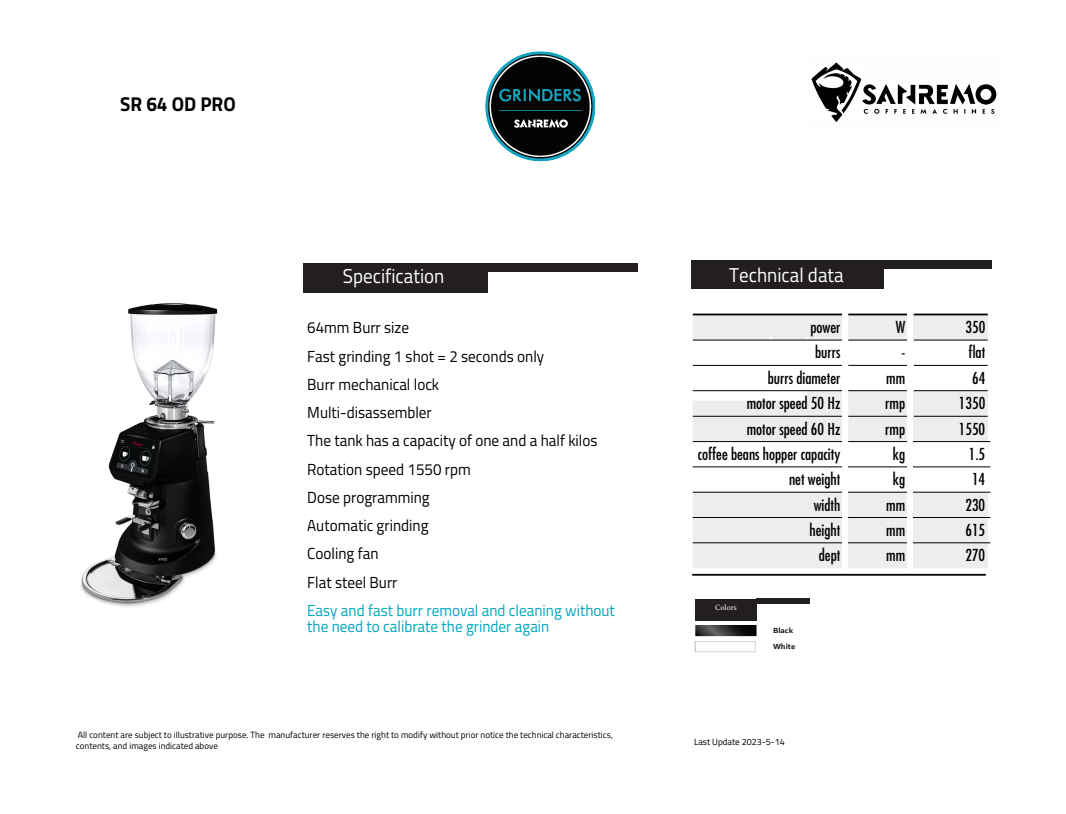
<style>
.page{position:relative;width:1066px;height:814px;background:#fff}
.page>*{position:absolute;margin:0;border:0;box-sizing:border-box;transform-origin:0 0}
.t1{font:20px "Cairo";color:#fff;scale:.95 1}
.t2{font:700 20px "Cairo";color:#000;scale:.95 1}
.t3{font:condensed 16.1px "Futura Std";color:#000}
.t4{font:16px/28.2px "Cairo";color:#000;scale:.95 1}
.t5{font:16px/16px "Cairo";color:#00a5c0;scale:.95 1}
.t6{font:9px/10.8px "Cairo";color:#000}
.t7{font:9px "Cairo";color:#000}
.t8{font:700 8px/15.8px "Dubai";color:#231f20;scale:1.08 1}
.t9{font:8px "Minion Pro";color:#fff}
</style>
<div class="page">
<img style="left:80px;top:303px;width:138px;height:304px">
<img style="left:485px;top:51px;width:111px;height:111px">
<div style="left:696px;top:598px;width:61px;height:22px;background:#231f20"></div>
<div style="left:756px;top:598px;width:54px;height:5px;background:#231f20"></div>
<img style="left:695px;top:625px;width:62px;height:12px">
<img style="left:694px;top:641px;width:62px;height:12px">
<div style="left:691px;top:260px;width:192px;height:29px;background:#231f20"></div>
<div style="left:797px;top:260px;width:194px;height:8px;background:#231f20"></div>
<div style="left:303px;top:263px;width:185px;height:29px;background:#231f20"></div>
<div style="left:359px;top:263px;width:279px;height:8px;background:#231f20"></div>
<img style="left:811px;top:62px;width:186px;height:60px">
<hr style="left:692px;top:574px;width:294px;height:1px;background:#000">
<svg style="left:693px;top:314px;width:295px;height:254px;fill:#ededed"></svg>
<svg style="left:692px;top:361px;width:296px;height:40px"></svg>
<hr style="left:769px;top:337px;width:3px;height:21px;background:#fff">
<hr style="left:806px;top:337px;width:3px;height:21px;background:#fff">
<div style="left:843px;top:314px;width:5px;height:26px;background:#fff"></div>
<div style="left:843px;top:340px;width:5px;height:25px;background:#fff"></div>
<div style="left:843px;top:365px;width:5px;height:25px;background:#fff"></div>
<div style="left:843px;top:390px;width:5px;height:26px;background:#fff"></div>
<div style="left:843px;top:416px;width:5px;height:25px;background:#fff"></div>
<div style="left:843px;top:441px;width:5px;height:25px;background:#fff"></div>
<div style="left:843px;top:467px;width:5px;height:25px;background:#fff"></div>
<div style="left:843px;top:492px;width:5px;height:25px;background:#fff"></div>
<div style="left:843px;top:517px;width:5px;height:25px;background:#fff"></div>
<div style="left:843px;top:543px;width:5px;height:25px;background:#fff"></div>
<hr style="left:693px;top:313px;width:150px;height:2px;background:#000">
<hr style="left:848px;top:313px;width:60px;height:2px;background:#000">
<hr style="left:914px;top:313px;width:74px;height:2px;background:#000">
<hr style="left:693px;top:340px;width:150px;height:1px;background:#000">
<hr style="left:848px;top:340px;width:60px;height:1px;background:#000">
<hr style="left:914px;top:340px;width:74px;height:1px;background:#000">
<hr style="left:693px;top:365px;width:150px;height:1px;background:#000">
<hr style="left:848px;top:365px;width:60px;height:1px;background:#000">
<hr style="left:914px;top:365px;width:74px;height:1px;background:#000">
<hr style="left:693px;top:390px;width:150px;height:1px;background:#000">
<hr style="left:848px;top:390px;width:60px;height:1px;background:#000">
<hr style="left:914px;top:390px;width:74px;height:1px;background:#000">
<hr style="left:693px;top:416px;width:150px;height:1px;background:#000">
<hr style="left:848px;top:416px;width:60px;height:1px;background:#000">
<hr style="left:914px;top:416px;width:74px;height:1px;background:#000">
<hr style="left:693px;top:441px;width:150px;height:1px;background:#000">
<hr style="left:848px;top:441px;width:60px;height:1px;background:#000">
<hr style="left:911px;top:441px;width:79px;height:1px;background:#000">
<hr style="left:693px;top:466px;width:152px;height:1px;background:#000">
<hr style="left:845px;top:466px;width:65px;height:1px;background:#000">
<hr style="left:911px;top:466px;width:79px;height:1px;background:#000">
<hr style="left:693px;top:492px;width:152px;height:1px;background:#000">
<hr style="left:845px;top:492px;width:65px;height:1px;background:#000">
<hr style="left:911px;top:492px;width:79px;height:1px;background:#000">
<hr style="left:693px;top:517px;width:152px;height:1px;background:#000">
<hr style="left:845px;top:517px;width:65px;height:1px;background:#000">
<hr style="left:911px;top:517px;width:79px;height:1px;background:#000">
<hr style="left:693px;top:542px;width:152px;height:1px;background:#000">
<hr style="left:845px;top:542px;width:65px;height:1px;background:#000">
<hr style="left:911px;top:542px;width:79px;height:1px;background:#000">
<div style="left:842px;top:309px;width:5px;height:262px;background:#fff"></div>
<div style="left:908px;top:309px;width:5px;height:262px;background:#fff"></div>
<p class="t2" style="left:120px;top:88px;width:123px">SR 64 OD PRO</p>
<p class="t1" style="left:343px;top:261px;width:108px">Specification</p>
<p class="t1" style="left:729px;top:260px;width:122px">Technical data</p>
<p class="t4" style="left:307px;top:314px;width:307px">64mm Burr size<br>Fast grinding 1 shot = 2 seconds only<br>Burr mechanical lock<br>Multi-disassembler<br>The tank has a capacity of one and a half kilos<br>Rotation speed 1550 rpm<br>Dose programming<br>Automatic grinding<br>Cooling fan<br>Flat steel Burr</p>
<p class="t5" style="left:307px;top:602px;width:325px">Easy and fast burr removal and cleaning without the need to calibrate the grinder again</p>
<p class="t3" style="left:810px;top:317px;width:32px">power</p>
<p class="t3" style="left:896px;top:317px;width:11px">W</p>
<p class="t3" style="left:965px;top:317px;width:21px">350</p>
<p class="t3" style="left:815px;top:343px;width:27px">burrs</p>
<p class="t3" style="left:901px;top:343px;width:5px">-</p>
<p class="t3" style="left:968px;top:343px;width:18px">flat</p>
<p class="t3" style="left:768px;top:368px;width:74px">burrs diameter</p>
<p class="t3" style="left:886px;top:368px;width:20px">mm</p>
<p class="t3" style="left:972px;top:368px;width:15px">64</p>
<p class="t3" style="left:747px;top:393px;width:95px">motor speed 50 Hz</p>
<p class="t3" style="left:885px;top:393px;width:21px">rmp</p>
<p class="t3" style="left:959px;top:393px;width:28px">1350</p>
<p class="t3" style="left:747px;top:419px;width:95px">motor speed 60 Hz</p>
<p class="t3" style="left:885px;top:419px;width:21px">rmp</p>
<p class="t3" style="left:959px;top:419px;width:28px">1550</p>
<p class="t3" style="left:698px;top:444px;width:144px">coffee beans hopper capacity</p>
<p class="t3" style="left:893px;top:444px;width:14px">kg</p>
<p class="t3" style="left:969px;top:444px;width:18px">1.5</p>
<p class="t3" style="left:789px;top:469px;width:53px">net weight</p>
<p class="t3" style="left:893px;top:469px;width:14px">kg</p>
<p class="t3" style="left:972px;top:469px;width:15px">14</p>
<p class="t3" style="left:814px;top:495px;width:28px">width</p>
<p class="t3" style="left:886px;top:495px;width:20px">mm</p>
<p class="t3" style="left:965px;top:495px;width:21px">230</p>
<p class="t3" style="left:809px;top:520px;width:32px">height</p>
<p class="t3" style="left:886px;top:520px;width:20px">mm</p>
<p class="t3" style="left:965px;top:520px;width:21px">615</p>
<p class="t3" style="left:819px;top:545px;width:23px">dept</p>
<p class="t3" style="left:886px;top:545px;width:20px">mm</p>
<p class="t3" style="left:965px;top:545px;width:21px">270</p>
<p class="t9" style="left:715px;top:602px;width:23px">Colors</p>
<p class="t8" style="left:773px;top:622px;width:22px">Black<br>White</p>
<p class="t6" style="left:76px;top:729px;width:539px">All content are subject to illustrative purpose. The manufacturer reserves the right to modify without prior notice the technical characteristics, contents, and images indicated above</p>
<p class="t7" style="left:694px;top:734px;width:92px">Last Update 2023-5-14</p>
</div>
